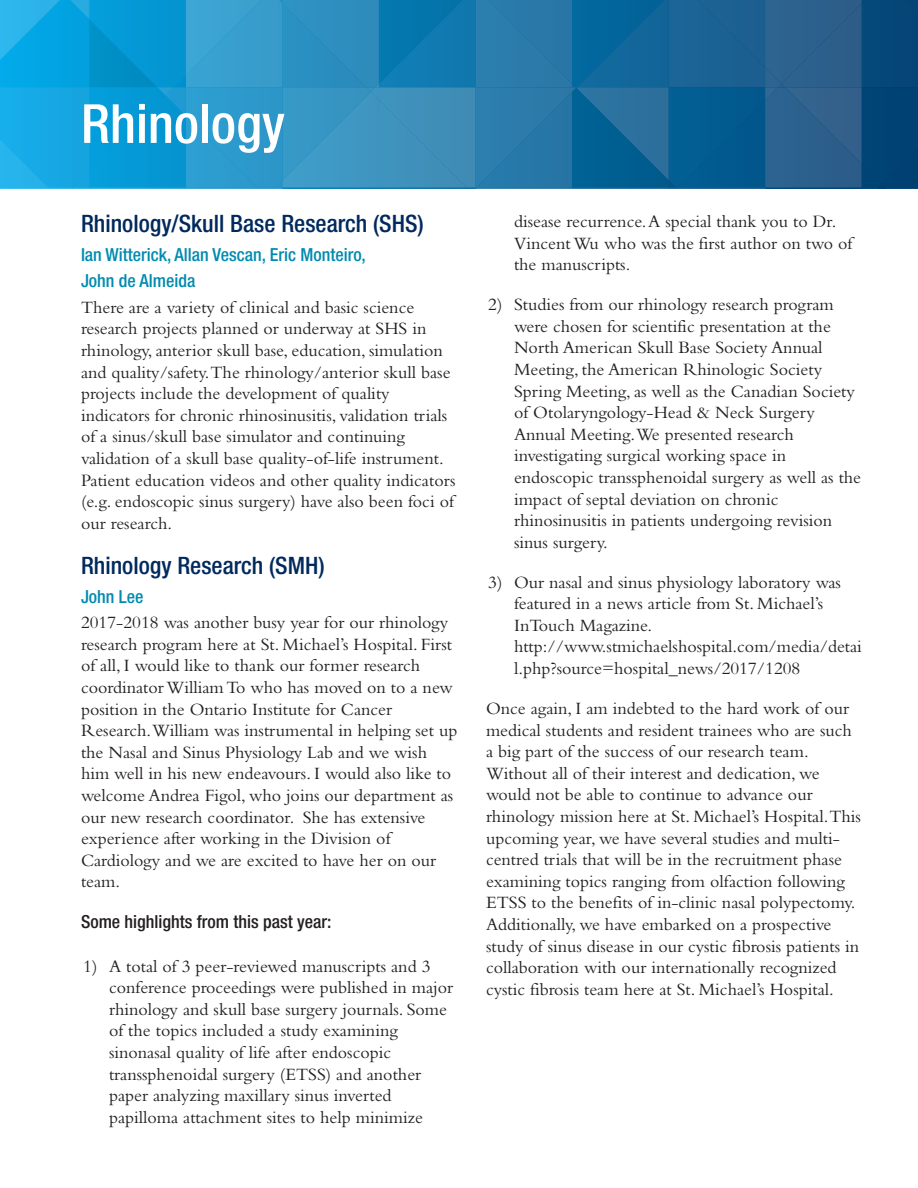
<style>
.page{position:relative;width:918px;height:1188px;background:#fff}
.page>*{position:absolute;margin:0;border:0;box-sizing:border-box;transform-origin:0 0}
.t1{font:500 condensed 54px "Helvetica Neue LT Std";color:#fff}
.t2{font:500 condensed 24px "Helvetica Neue LT Std";color:#00295d}
.t3{font:18px/21.6px "Bembo";color:#231f20}
.t4{font:500 condensed 18px "Helvetica Neue LT Std";color:#008bb0}
.t5{font:500 condensed 18px "Helvetica Neue LT Std";color:#231f20}
</style>
<div class="page">
<svg style="left:0;top:0;width:918px;height:189px;background:#1d7eb0"></svg>
<p class="t1" style="left:81px;top:104px;width:205px">Rhinology</p>
<p class="t2" style="left:81px;top:215px;width:344px">Rhinology/Skull Base Research (SHS)</p>
<p class="t4" style="left:81px;top:248px;width:286px">Ian Witterick, Allan Vescan, Eric Monteiro,</p>
<p class="t4" style="left:81px;top:275px;width:116px">John de Almeida</p>
<p class="t3" style="left:81px;top:298px;width:376px">There are a variety of clinical and basic science research projects planned or underway at SHS in rhinology, anterior skull base, education, simulation and quality/safety.The rhinology/anterior skull base projects include the development of quality indicators for chronic rhinosinusitis, validation trials of a sinus/skull base simulator and continuing validation of a skull base quality-of-life instrument.<br>Patient education videos and other quality indicators (e.g. endoscopic sinus surgery) have also been foci of our research.</p>
<p class="t2" style="left:81px;top:557px;width:245px">Rhinology Research (SMH)</p>
<p class="t4" style="left:81px;top:590px;width:64px">John Lee</p>
<p class="t3" style="left:81px;top:613px;width:378px">2017-2018 was another busy year for our rhinology research program here at St. Michael’s Hospital. First of all, I would like to thank our former research coordinator William To who has moved on to a new position in the Ontario Institute for Cancer Research.William was instrumental in helping set up the Nasal and Sinus Physiology Lab and we wish him well in his new endeavours. I would also like to welcome Andrea Figol, who joins our department as our new research coordinator. She has extensive experience after working in the Division of Cardiology and we are excited to have her on our team.</p>
<p class="t5" style="left:81px;top:915px;width:252px">Some highlights from this past year:</p>
<p class="t3" style="left:109px;top:957px;width:346px;text-indent:-26px">1) A total of 3 peer-reviewed manuscripts and 3 conference proceedings were published in major rhinology and skull base surgery journals. Some of the topics included a study examining sinonasal quality of life after endoscopic transsphenoidal surgery (ETSS) and another paper analyzing maxillary sinus inverted papilloma attachment sites to help minimize</p>
<p class="t3" style="left:514px;top:212px;width:340px">disease recurrence. A special thank you to Dr.<br>Vincent Wu who was the first author on two of the manuscripts.</p>
<p class="t3" style="left:514px;top:295px;width:349px;text-indent:-26px">2) Studies from our rhinology research program were chosen for scientific presentation at the North American Skull Base Society Annual Meeting, the American Rhinologic Society Spring Meeting, as well as the Canadian Society of Otolaryngology-Head &amp; Neck Surgery Annual Meeting.We presented research investigating surgical working space in endoscopic transsphenoidal surgery as well as the impact of septal deviation on chronic rhinosinusitis in patients undergoing revision sinus surgery.</p>
<p class="t3" style="left:514px;top:573px;width:349px;text-indent:-26px">3) Our nasal and sinus physiology laboratory was featured in a news article from St. Michael’s InTouch Magazine. http://www.stmichaelshospital.com/media/detai l.php?source=hospital_news/2017/1208</p>
<p class="t3" style="left:486px;top:699px;width:377px">Once again, I am indebted to the hard work of our medical students and resident trainees who are such a big part of the success of our research team.<br>Without all of their interest and dedication, we would not be able to continue to advance our rhinology mission here at St. Michael’s Hospital.This upcoming year, we have several studies and multi&shy;centred trials that will be in the recruitment phase examining topics ranging from olfaction following ETSS to the benefits of in-clinic nasal polypectomy.<br>Additionally, we have embarked on a prospective study of sinus disease in our cystic fibrosis patients in collaboration with our internationally recognized cystic fibrosis team here at St. Michael’s Hospital.</p>
</div>
